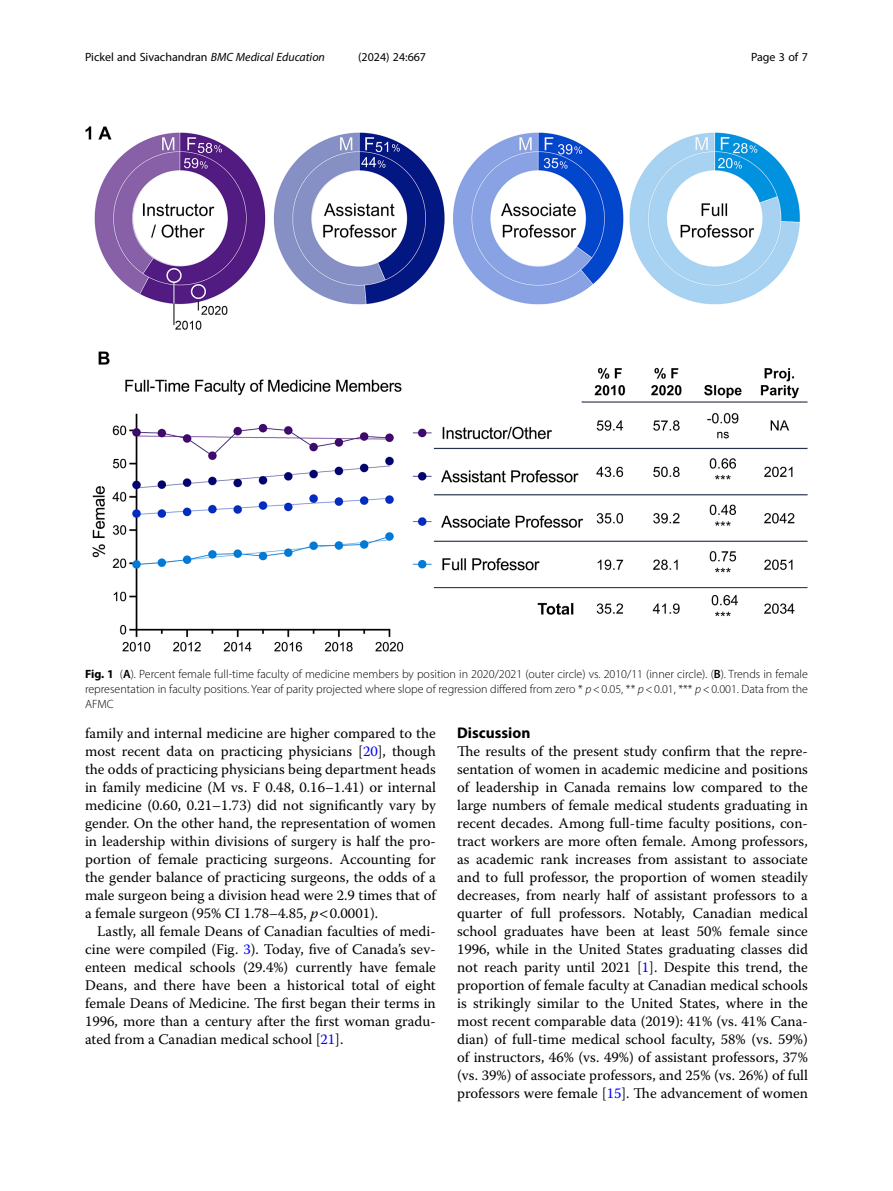
<style>
.page{position:relative;width:893px;height:1191px;background:#fff}
.page>*{position:absolute;margin:0;border:0;box-sizing:border-box;transform-origin:0 0}
.Head_1{font:700 15.45px "Myriad Pro";color:#000}
.Body_Text{font:14.7px/18px "Warnock Pro";color:#000;text-align:justify}
.Body_Text_Indent{font:14.7px/18px "Warnock Pro";color:#000;text-align:justify}
.Figure_Caption{font:300 12px/15px "Myriad Pro";color:#000;text-align:justify}
.t1{font:12px "Myriad Pro";color:#000}
.s1{font-style:italic}
.s2{font-weight:700}
.s3{font-weight:600}
.s4{color:#00f}
</style>
<div class="page">
<img style="left:85px;top:126px;width:723px;height:525px">
<p class="t1" style="left:85px;top:50px;width:241px">Pickel and Sivachandran <span class="s1">BMC Medical Education</span></p>
<p class="t1" style="left:358px;top:50px;width:70px">(2024) 24:667</p>
<p class="t1" style="left:751px;top:50px;width:58px">Page 3 of 7</p>
<p class="Figure_Caption" style="left:85px;top:666px;width:724px"><span class="s2">Fig. 1</span> (<span class="s3">A</span>). Percent female full-time faculty of medicine members by position in 2020/2021 (outer circle) vs. 2010/11 (inner circle). (<span class="s3">B</span>). Trends in female representation in faculty positions. Year of parity projected where slope of regression differed from zero * <span class="s1">p</span>&lt;0.05, ** <span class="s1">p</span>&lt;0.01, *** <span class="s1">p</span>&lt;0.001. Data from the AFMC</p>
<p class="Body_Text_Indent" style="left:85px;top:724px;width:352px">family and internal medicine are higher compared to the most recent data on practicing physicians [<span class="s4">20</span>], though the odds of practicing physicians being department heads in family medicine (M vs. F 0.48, 0.16–1.41) or internal medicine (0.60, 0.21–1.73) did not significantly vary by gender. On the other hand, the representation of women in leadership within divisions of surgery is half the pro&shy;portion of female practicing surgeons. Accounting for the gender balance of practicing surgeons, the odds of a male surgeon being a division head were 2.9 times that of a female surgeon (95% CI 1.78–4.85, <span class="s1">p</span> 0.0001).</p>
<p class="Body_Text_Indent" style="left:85px;top:922px;width:352px;text-indent:12px">Lastly, all female Deans of Canadian faculties of medi&shy;cine were compiled (Fig. <span class="s4">3</span>). Today, five of Canada’s sev&shy;enteen medical schools (29.4%) currently have female Deans, and there have been a historical total of eight female Deans of Medicine. The first began their terms in 1996, more than a century after the first woman gradu&shy;ated from a Canadian medical school [<span class="s4">21</span>].</p>
<p class="Head_1" style="left:457px;top:723px;width:75px">Discussion</p>
<p class="Body_Text" style="left:457px;top:742px;width:352px">The results of the present study confirm that the repre&shy;sentation of women in academic medicine and positions of leadership in Canada remains low compared to the large numbers of female medical students graduating in recent decades. Among full-time faculty positions, con&shy;tract workers are more often female. Among professors, as academic rank increases from assistant to associate and to full professor, the proportion of women steadily decreases, from nearly half of assistant professors to a quarter of full professors. Notably, Canadian medical school graduates have been at least 50% female since 1996, while in the United States graduating classes did not reach parity until 2021 [<span class="s4">1</span>]. Despite this trend, the proportion of female faculty at Canadian medical schools is strikingly similar to the United States, where in the most recent comparable data (2019): 41% (vs. 41% Cana&shy;dian) of full-time medical school faculty, 58% (vs. 59%) of instructors, 46% (vs. 49%) of assistant professors, 37% (vs. 39%) of associate professors, and 25% (vs. 26%) of full professors were female [<span class="s4">15</span>]. The advancement of women</p>
</div>
